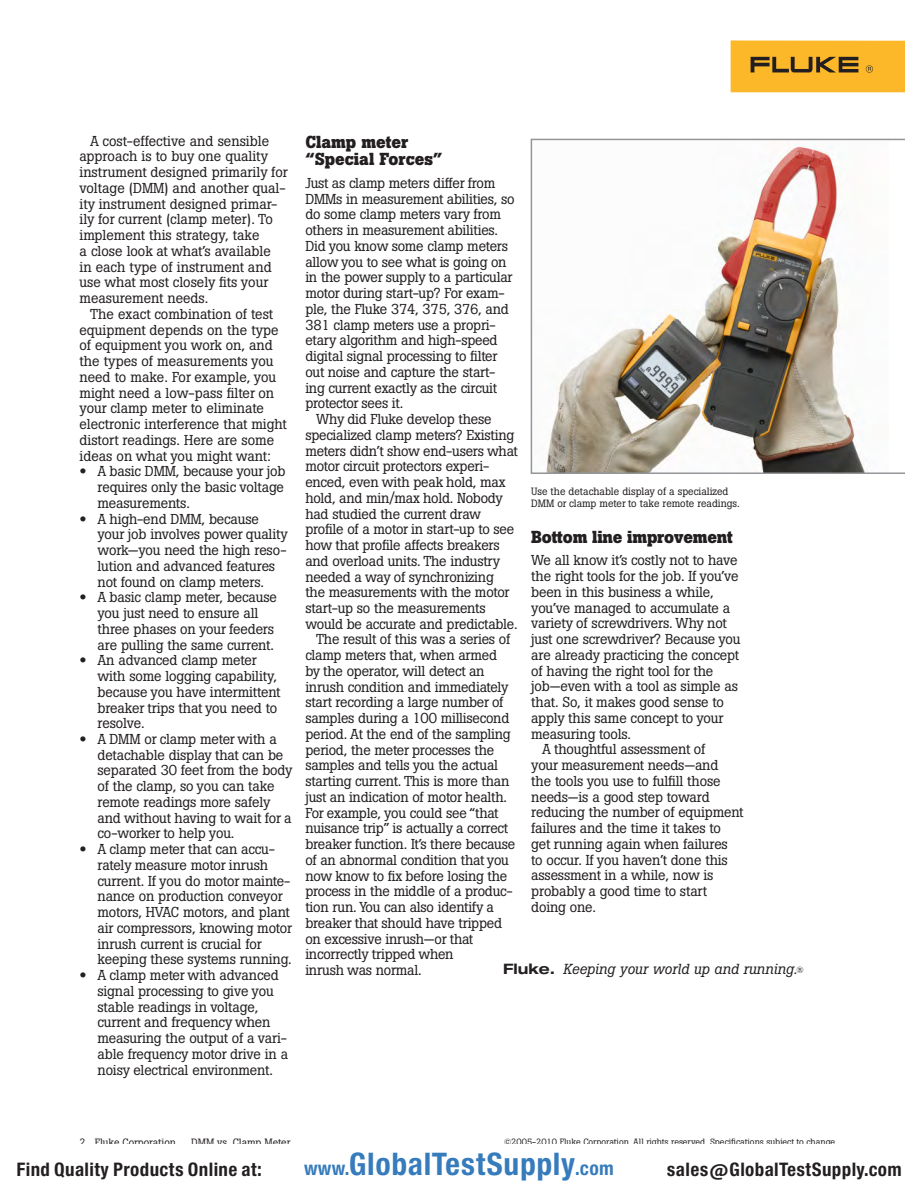
<style>
.page{position:relative;width:918px;height:1188px;background:#fff}
.page>*{position:absolute;margin:0;border:0;box-sizing:border-box;transform-origin:0 0}
.t1{font:29.7px "Europa Gro Nr 2 SBOP Bol Con";letter-spacing:.02em;color:#367bbc}
.t2{font:17.85px "Europa Gro Nr 2 SBOP Bol Con";letter-spacing:.02em;color:#231f20}
.t3{font:700 17.25px/17.2px "Boton Pro";letter-spacing:-.01em;color:#231f20}
.t4{font:italic 14.4px "Boton Pro";color:#231f20}
.t5{font:14.25px/15.8px "Boton Pro";letter-spacing:-.01em;color:#231f20}
.t6{font:10.5px/12.6px "Boton Pro";color:#231f20}
.t7{font:9px "Boton Pro";color:#231f20}
.s1{font-family:"Helvetica Neue LT Std";font-weight:700;font-stretch:expanded}
.s2{font-family:"Helvetica Neue LT Std";font-weight:700;font-style:normal;font-stretch:expanded}
.s3{font-style:normal;font-size:9px}
.s4{font-size:18.3px}
</style>
<div class="page">
<div style="left:731px;top:40px;width:173px;height:52px;background:#fcb828"></div>
<svg style="left:751px;top:57px;width:107px;height:15px"></svg>
<svg style="left:866px;top:65px;width:7px;height:8px"></svg>
<img style="left:531px;top:139px;width:373px;height:335px">
<p class="t5" style="left:79px;top:133px;width:210px;text-indent:11px">A cost-effective and sensible approach is to buy one quality instrument designed primarily for voltage (DMM) and another qual&shy;ity instrument designed primar&shy;ily for current (clamp meter). To implement this strategy, take<br>a close look at what’s available<br>in each type of instrument and use what most closely fits your measurement needs.</p>
<p class="t5" style="left:79px;top:306px;width:209px;text-indent:11px">The exact combination of test equipment depends on the type of equipment you work on, and the types of measurements you need to make. For example, you might need a low-pass filter on your clamp meter to eliminate electronic interference that might distort readings. Here are some ideas on what you might want:</p>
<p class="t5" style="left:98px;top:463px;width:189px;text-align:justify;text-indent:-18px"><span class="s1">•</span> A basic DMM, because your job requires only the basic voltage measurements.</p>
<p class="t5" style="left:98px;top:511px;width:192px;text-indent:-18px"><span class="s1">•</span> A high-end DMM, because your job involves power quality work—you need the high reso&shy;lution and advanced features not found on clamp meters.</p>
<p class="t5" style="left:98px;top:589px;width:181px;text-indent:-18px"><span class="s1">•</span> A basic clamp meter, because you just need to ensure all three phases on your feeders are pulling the same current.</p>
<p class="t5" style="left:98px;top:652px;width:185px;text-indent:-18px"><span class="s1">•</span> An advanced clamp meter with some logging capability, because you have intermittent breaker trips that you need to resolve.</p>
<p class="t5" style="left:98px;top:731px;width:197px;text-indent:-18px"><span class="s1">•</span> A DMM or clamp meter with a detachable display that can be separated 30 feet from the body of the clamp, so you can take remote readings more safely and without having to wait for a co-worker to help you.</p>
<p class="t5" style="left:98px;top:841px;width:196px;text-indent:-18px"><span class="s1">•</span> A clamp meter that can accu&shy;rately measure motor inrush current. If you do motor mainte&shy;nance on production conveyor motors, HVAC motors, and plant air compressors, knowing motor inrush current is crucial for keeping these systems running.</p>
<p class="t5" style="left:98px;top:967px;width:192px;text-indent:-18px"><span class="s1">•</span> A clamp meter with advanced signal processing to give you stable readings in voltage, current and frequency when measuring the output of a vari&shy;able frequency motor drive in a noisy electrical environment.</p>
<p class="t3" style="left:305px;top:133px;width:139px">Clamp meter “Special Forces”</p>
<p class="t5" style="left:305px;top:175px;width:191px">Just as clamp meters differ from</p>
<p class="t5" style="left:305px;top:191px;width:211px">DMMs in measurement abilities, so</p>
<p class="t5" style="left:305px;top:207px;width:197px">do some clamp meters vary from</p>
<p class="t5" style="left:305px;top:222px;width:194px">others in measurement abilities.</p>
<p class="t5" style="left:305px;top:238px;width:204px">Did you know some clamp meters</p>
<p class="t5" style="left:305px;top:254px;width:203px">allow you to see what is going on</p>
<p class="t5" style="left:305px;top:270px;width:209px">in the power supply to a particular</p>
<p class="t5" style="left:305px;top:285px;width:201px">motor during start-up? For exam-</p>
<p class="t5" style="left:305px;top:301px;width:205px">ple, the Fluke 374, 375, 376, and</p>
<p class="t5" style="left:305px;top:317px;width:192px">381 clamp meters use a propri-</p>
<p class="t5" style="left:305px;top:332px;width:194px">etary algorithm and high-speed</p>
<p class="t5" style="left:305px;top:348px;width:194px">digital signal processing to filter</p>
<p class="t5" style="left:305px;top:364px;width:192px">out noise and capture the start-</p>
<p class="t5" style="left:305px;top:380px;width:193px">ing current exactly as the circuit</p>
<p class="t5" style="left:305px;top:395px;width:100px">protector sees it.</p>
<p class="t5" style="left:316px;top:411px;width:177px">Why did Fluke develop these</p>
<p class="t5" style="left:305px;top:427px;width:210px">specialized clamp meters? Existing</p>
<p class="t5" style="left:305px;top:443px;width:214px">meters didn’t show end-users what</p>
<p class="t5" style="left:305px;top:458px;width:185px">motor circuit protectors experi-</p>
<p class="t5" style="left:305px;top:474px;width:202px">enced, even with peak hold, max</p>
<p class="t5" style="left:305px;top:490px;width:199px">hold, and min/max hold. Nobody</p>
<p class="t5" style="left:305px;top:506px;width:177px">had studied the current draw</p>
<p class="t5" style="left:305px;top:521px;width:210px">profile of a motor in start-up to see</p>
<p class="t5" style="left:305px;top:537px;width:196px">how that profile affects breakers</p>
<p class="t5" style="left:305px;top:553px;width:196px">and overload units. The industry</p>
<p class="t5" style="left:305px;top:569px;width:190px">needed a way of synchronizing</p>
<p class="t5" style="left:305px;top:584px;width:206px">the measurements with the motor</p>
<p class="t5" style="left:305px;top:600px;width:182px">start-up so the measurements</p>
<p class="t5" style="left:305px;top:616px;width:214px">would be accurate and predictable.</p>
<p class="t5" style="left:316px;top:632px;width:196px">The result of this was a series of</p>
<p class="t5" style="left:305px;top:647px;width:193px">clamp meters that, when armed</p>
<p class="t5" style="left:305px;top:663px;width:181px">by the operator, will detect an</p>
<p class="t5" style="left:305px;top:679px;width:205px">inrush condition and immediately</p>
<p class="t5" style="left:305px;top:695px;width:200px">start recording a large number of</p>
<p class="t5" style="left:305px;top:710px;width:205px">samples during a 100 millisecond</p>
<p class="t5" style="left:305px;top:726px;width:207px">period. At the end of the sampling</p>
<p class="t5" style="left:305px;top:742px;width:190px">period, the meter processes the</p>
<p class="t5" style="left:305px;top:758px;width:194px">samples and tells you the actual</p>
<p class="t5" style="left:305px;top:773px;width:206px">starting current. This is more than</p>
<p class="t5" style="left:305px;top:789px;width:203px">just an indication of motor health.</p>
<p class="t5" style="left:305px;top:805px;width:195px">For example, you could see “that</p>
<p class="t5" style="left:305px;top:821px;width:205px">nuisance trip” is actually a correct</p>
<p class="t5" style="left:305px;top:836px;width:211px">breaker function. It’s there because</p>
<p class="t5" style="left:305px;top:852px;width:205px">of an abnormal condition that you</p>
<p class="t5" style="left:305px;top:868px;width:203px">now know to fix before losing the</p>
<p class="t5" style="left:305px;top:884px;width:209px">process in the middle of a produc-</p>
<p class="t5" style="left:305px;top:899px;width:190px">tion run. You can also identify a</p>
<p class="t5" style="left:305px;top:915px;width:198px">breaker that should have tripped</p>
<p class="t5" style="left:305px;top:931px;width:170px">on excessive inrush—or that</p>
<p class="t5" style="left:305px;top:947px;width:150px">incorrectly tripped when</p>
<p class="t5" style="left:305px;top:962px;width:118px">inrush was normal.</p>
<p class="t6" style="left:531px;top:485px;width:210px">Use the detachable display of a specialized<br>DMM or clamp meter to take remote readings.</p>
<p class="t3" style="left:531px;top:528px;width:203px">Bottom line improvement</p>
<p class="t5" style="left:531px;top:553px;width:208px">We all know it’s costly not to have</p>
<p class="t5" style="left:531px;top:568px;width:209px">the right tools for the job. If you’ve</p>
<p class="t5" style="left:531px;top:584px;width:184px">been in this business a while,</p>
<p class="t5" style="left:531px;top:600px;width:201px">you’ve managed to accumulate a</p>
<p class="t5" style="left:531px;top:616px;width:197px">variety of screwdrivers. Why not</p>
<p class="t5" style="left:531px;top:631px;width:211px">just one screwdriver? Because you</p>
<p class="t5" style="left:531px;top:647px;width:210px">are already practicing the concept</p>
<p class="t5" style="left:531px;top:663px;width:184px">of having the right tool for the</p>
<p class="t5" style="left:531px;top:679px;width:208px">job—even with a tool as simple as</p>
<p class="t5" style="left:531px;top:694px;width:194px">that. So, it makes good sense to</p>
<p class="t5" style="left:531px;top:710px;width:194px">apply this same concept to your</p>
<p class="t5" style="left:531px;top:726px;width:101px">measuring tools.</p>
<p class="t5" style="left:542px;top:742px;width:165px">A thoughtful assessment of</p>
<p class="t5" style="left:531px;top:757px;width:189px">your measurement needs—and</p>
<p class="t5" style="left:531px;top:773px;width:191px">the tools you use to fulfill those</p>
<p class="t5" style="left:531px;top:789px;width:180px">needs—is a good step toward</p>
<p class="t5" style="left:531px;top:805px;width:214px">reducing the number of equipment</p>
<p class="t5" style="left:531px;top:820px;width:191px">failures and the time it takes to</p>
<p class="t5" style="left:531px;top:836px;width:198px">get running again when failures</p>
<p class="t5" style="left:531px;top:852px;width:198px">to occur. If you haven’t done this</p>
<p class="t5" style="left:531px;top:868px;width:184px">assessment in a while, now is</p>
<p class="t5" style="left:531px;top:883px;width:178px">probably a good time to start</p>
<p class="t5" style="left:531px;top:899px;width:66px">doing one.</p>
<p class="t4" style="left:503px;top:960px;width:302px"><span class="s2">Fluke.</span> Keeping your world up and running.<span class="s3">®</span></p>
<p class="t6" style="left:79px;top:1136px;width:98px">2 Fluke Corporation</p>
<p class="t6" style="left:191px;top:1136px;width:101px">DMM vs. Clamp Meter</p>
<p class="t7" style="left:504px;top:1136px;width:333px">©2005-2010 Fluke Corporation. All rights reserved. Specifications subject to change</p>
<p class="t2" style="left:16px;top:1159px;width:247px">Find Quality Products Online at:</p>
<h1 class="t1" style="left:304px;top:1147px;width:311px"><span class="s4">www.</span>GlobalTestSupply<span class="s4">.com</span></h1>
<p class="t2" style="left:667px;top:1159px;width:236px">sales@GlobalTestSupply.com</p>
</div>
